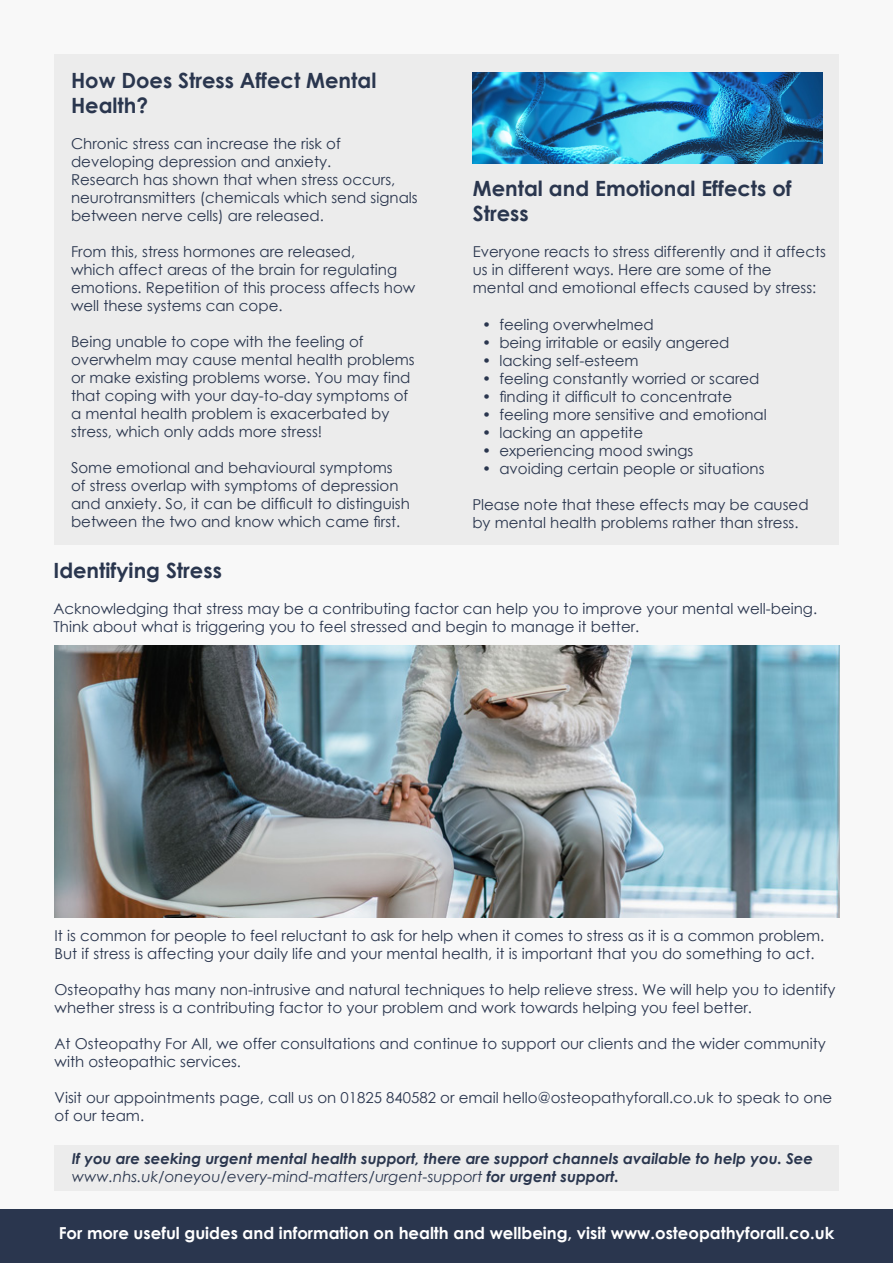
<style>
.page{position:relative;width:893px;height:1263px;background:#fff}
.page>*{position:absolute;margin:0;border:0;box-sizing:border-box;transform-origin:0 0}
.t1{font:700 21px/25.2px "Century Gothic";color:#2a364e}
.t2{font:700 16.5px "Century Gothic";color:#fff}
.t3{font:15px/18px "Century Gothic";color:#2a364e}
.t4{font:italic 700 15px/18px "Century Gothic";color:#2a364e}
.s1{font-weight:400}
</style>
<div class="page">
<div style="left:0;top:1209px;width:893px;height:54px;background:#2a364e"></div>
<div style="left:0;top:0;width:893px;height:1209px;background:#f8f8f8"></div>
<div style="left:54px;top:1145px;width:785px;height:46px;background:#ececec"></div>
<div style="left:54px;top:54px;width:785px;height:490px;background:#ececec"></div>
<img style="left:472px;top:72px;width:350px;height:92px">
<img style="left:55px;top:646px;width:784px;height:271px">
<h1 class="t1" style="left:71px;top:67px;width:307px">How Does Stress Affect Mental<br>Health?</h1>
<p class="t3" style="left:71px;top:135px;width:348px">Chronic stress can increase the risk of developing depression and anxiety.<br>Research has shown that when stress occurs, neurotransmitters (chemicals which send signals between nerve cells) are released.</p>
<p class="t3" style="left:71px;top:243px;width:346px">From this, stress hormones are released,<br>which affect areas of the brain for regulating emotions. Repetition of this process affects how well these systems can cope.</p>
<p class="t3" style="left:71px;top:333px;width:345px">Being unable to cope with the feeling of overwhelm may cause mental health problems or make existing problems worse. You may find that coping with your day-to-day symptoms of a mental health problem is exacerbated by stress, which only adds more stress!</p>
<p class="t3" style="left:71px;top:459px;width:340px">Some emotional and behavioural symptoms of stress overlap with symptoms of depression and anxiety. So, it can be difficult to distinguish between the two and know which came first.</p>
<h1 class="t1" style="left:473px;top:175px;width:320px">Mental and Emotional Effects of<br>Stress</h1>
<p class="t3" style="left:473px;top:242px;width:355px">Everyone reacts to stress differently and it affects us in different ways. Here are some of the mental and emotional effects caused by stress:</p>
<p class="t3" style="left:482px;top:315px;width:173px">• feeling overwhelmed</p>
<p class="t3" style="left:482px;top:333px;width:249px">• being irritable or easily angered</p>
<p class="t3" style="left:482px;top:351px;width:158px">• lacking self-esteem</p>
<p class="t3" style="left:482px;top:369px;width:279px">• feeling constantly worried or scared</p>
<p class="t3" style="left:482px;top:387px;width:251px">• finding it difficult to concentrate</p>
<p class="t3" style="left:482px;top:405px;width:286px">• feeling more sensitive and emotional</p>
<p class="t3" style="left:482px;top:423px;width:162px">• lacking an appetite</p>
<p class="t3" style="left:482px;top:441px;width:212px">• experiencing mood swings</p>
<p class="t3" style="left:482px;top:459px;width:284px">• avoiding certain people or situations</p>
<p class="t3" style="left:472px;top:495px;width:338px">Please note that these effects may be caused by mental health problems rather than stress.</p>
<h1 class="t1" style="left:53px;top:556px;width:170px">Identifying Stress</h1>
<p class="t3" style="left:53px;top:599px;width:765px">Acknowledging that stress may be a contributing factor can help you to improve your mental well-being.<br>Think about what is triggering you to feel stressed and begin to manage it better.</p>
<p class="t3" style="left:55px;top:926px;width:771px">It is common for people to feel reluctant to ask for help when it comes to stress as it is a common problem.<br>But if stress is affecting your daily life and your mental health, it is important that you do something to act.</p>
<p class="t3" style="left:55px;top:980px;width:782px">Osteopathy has many non-intrusive and natural techniques to help relieve stress. We will help you to identify whether stress is a contributing factor to your problem and work towards helping you feel better.</p>
<p class="t3" style="left:55px;top:1034px;width:773px">At Osteopathy For All, we offer consultations and continue to support our clients and the wider community with osteopathic services.</p>
<p class="t3" style="left:55px;top:1088px;width:779px">Visit our appointments page, call us on 01825 840582 or email hello@osteopathyforall.co.uk to speak to one of our team.</p>
<p class="t4" style="left:72px;top:1149px;width:743px">If you are seeking urgent mental health support, there are support channels available to help you. See <span class="s1">www.nhs.uk/oneyou/every-mind-matters/urgent-support</span> for urgent support.</p>
<p class="t2" style="left:59px;top:1221px;width:777px">For more useful guides and information on health and wellbeing, visit www.osteopathyforall.co.uk</p>
</div>
